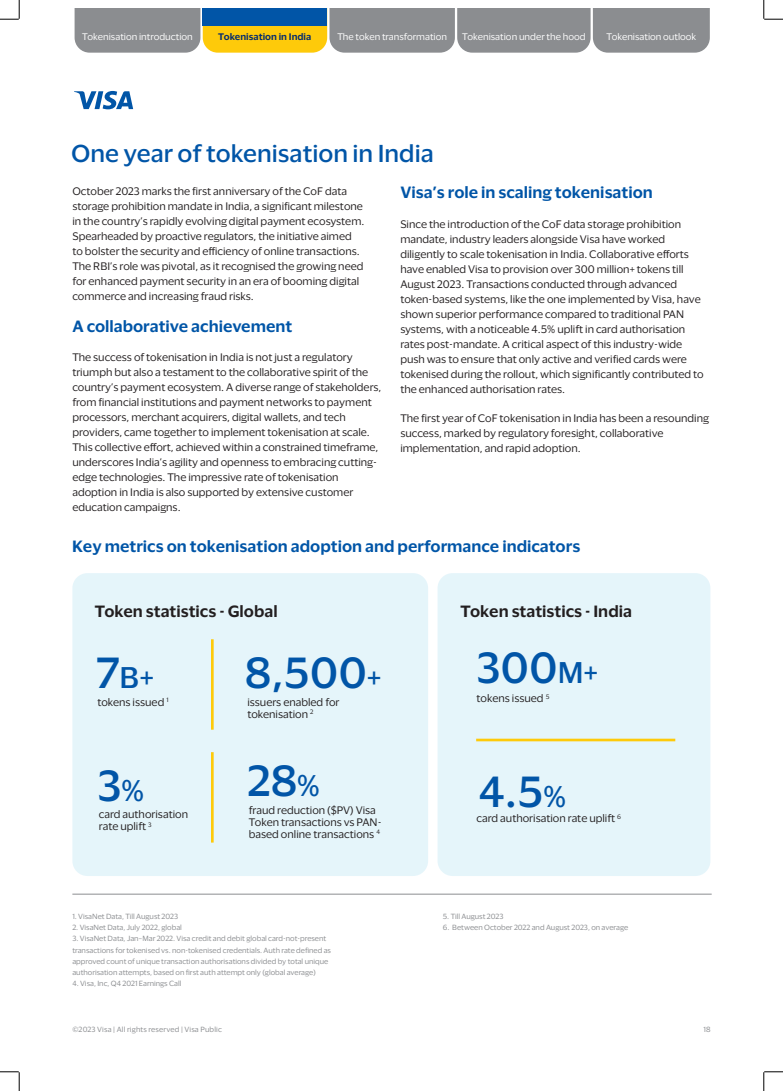
<style>
.page{position:relative;width:783px;height:1091px;background:#fff}
.page>*{position:absolute;margin:0;border:0;box-sizing:border-box;transform-origin:0 0}
.t1{font:500 40px "Visa Dialect";color:#0155a7}
.t2{font:500 27.5px "Visa Dialect";color:#0155a7}
.t3{font:500 22.5px "Visa Dialect";color:#0155a7}
.t4{font:600 15px "Visa Dialect";color:#0155a7}
.t5{font:600 15px "Visa Dialect";color:#231f20}
.t6{font:10px/15px "Visa Dialect";color:#231f20}
.t7{font:8.75px "Visa Dialect";color:#fff}
.t8{font:600 8.75px "Visa Dialect";color:#062c6e}
.t9{font:6.88px/11.2px "Visa Dialect";color:#8b8d90}
.t10{font:6.88px "Visa Dialect";letter-spacing:.02em;color:#8b8d90}
.s1{font-size:40px}
.s2{font-size:27.5px}
</style>
<div class="page">
<svg style="left:74px;top:91px;width:59px;height:18px"></svg>
<div style="left:72px;top:573px;width:356px;height:303px;background:#e5f5fa;border-radius:15px"></div>
<div style="left:437px;top:573px;width:273px;height:303px;background:#e5f5fa;border-radius:15px"></div>
<hr style="left:211px;top:639px;width:3px;height:91px;background:#feca0a">
<hr style="left:211px;top:752px;width:3px;height:90px;background:#feca0a">
<hr style="left:476px;top:739px;width:199px;height:2px;background:#feca0a">
<hr style="left:72px;top:894px;width:639px;height:1px;background:#8b8d90">
<svg style="left:75px;top:9px;width:634px;height:44px;background:#9e9983"></svg>
<div style="left:203px;top:9px;width:124px;height:17px;background:#0155a7"></div>
<svg style="left:0;top:0;width:20px;height:20px"></svg>
<svg style="left:0;top:1071px;width:20px;height:20px"></svg>
<svg style="left:763px;top:0;width:19px;height:20px"></svg>
<svg style="left:763px;top:1071px;width:19px;height:20px"></svg>
<p class="t7" style="left:82px;top:30px;width:112px">Tokenisation introduction</p>
<p class="t8" style="left:218px;top:30px;width:95px">Tokenisation in India</p>
<p class="t7" style="left:337px;top:30px;width:111px">The token transformation</p>
<p class="t7" style="left:462px;top:30px;width:125px">Tokenisation under the hood</p>
<p class="t7" style="left:606px;top:30px;width:91px">Tokenisation outlook</p>
<h3 class="t3" style="left:71px;top:136px;width:364px">One year of tokenisation in India</h3>
<p class="t6" style="left:72px;top:183px;width:293px">October 2023 marks the first anniversary of the CoF data storage prohibition mandate in India, a significant milestone in the country’s rapidly evolving digital payment ecosystem.<br>Spearheaded by proactive regulators, the initiative aimed to bolster the security and efficiency of online transactions.<br>The RBI’s role was pivotal, as it recognised the growing need for enhanced payment security in an era of booming digital commerce and increasing fraud risks.</p>
<h3 class="t4" style="left:72px;top:314px;width:221px">A collaborative achievement</h3>
<p class="t6" style="left:72px;top:349px;width:310px">The success of tokenisation in India is not just a regulatory triumph but also a testament to the collaborative spirit of the country’s payment ecosystem. A diverse range of stakeholders, from financial institutions and payment networks to payment processors, merchant acquirers, digital wallets, and tech providers, came together to implement tokenisation at scale.<br>This collective effort, achieved within a constrained timeframe, underscores India’s agility and openness to embracing cutting&shy;edge technologies. The impressive rate of tokenisation adoption in India is also supported by extensive customer education campaigns.</p>
<h3 class="t4" style="left:400px;top:181px;width:254px">Visa’s role in scaling tokenisation</h3>
<p class="t6" style="left:400px;top:216px;width:305px">Since the introduction of the CoF data storage prohibition mandate, industry leaders alongside Visa have worked diligently to scale tokenisation in India. Collaborative efforts have enabled Visa to provision over 300 million+ tokens till August 2023. Transactions conducted through advanced token-based systems, like the one implemented by Visa, have shown superior performance compared to traditional PAN systems, with a noticeable 4.5% uplift in card authorisation rates post-mandate. A critical aspect of this industry-wide push was to ensure that only active and verified cards were tokenised during the rollout, which significantly contributed to the enhanced authorisation rates.</p>
<p class="t6" style="left:400px;top:410px;width:310px">The first year of CoF tokenisation in India has been a resounding success, marked by regulatory foresight, collaborative implementation, and rapid adoption.</p>
<h3 class="t4" style="left:72px;top:534px;width:509px">Key metrics on tokenisation adoption and performance indicators</h3>
<h3 class="t5" style="left:95px;top:599px;width:184px">Token statistics - Global</h3>
<h3 class="t5" style="left:460px;top:599px;width:173px">Token statistics - India</h3>
<h2 class="t2" style="left:96px;top:656px;width:60px"><span class="s1">7</span>B+</h2>
<h1 class="t1" style="left:476px;top:637px;width:123px">300<span class="s2">M+</span></h1>
<h1 class="t1" style="left:245px;top:642px;width:138px">8,500<span class="s2">+</span></h1>
<p class="t6" style="left:476px;top:690px;width:74px">tokens issued <sup>5</sup></p>
<p class="t6" style="left:247px;top:695px;width:94px;line-height:12px">issuers enabled for tokenisation <sup>2</sup></p>
<p class="t6" style="left:97px;top:693px;width:73px">tokens issued <sup>1</sup></p>
<h1 class="t1" style="left:97px;top:755px;width:48px">3<span class="s2">%</span></h1>
<h1 class="t1" style="left:247px;top:750px;width:74px">28<span class="s2">%</span></h1>
<h1 class="t1" style="left:478px;top:761px;width:89px">4.5<span class="s2">%</span></h1>
<p class="t6" style="left:249px;top:803px;width:134px;line-height:12px">fraud reduction ($PV) Visa<br>Token transactions vs PAN&shy;based online transactions <sup>4</sup></p>
<p class="t6" style="left:476px;top:810px;width:146px">card authorisation rate uplift <sup>6</sup></p>
<p class="t6" style="left:99px;top:808px;width:91px;line-height:12px">card authorisation rate uplift <sup>3</sup></p>
<p class="t9" style="left:72px;top:910px;width:107px">1. VisaNet Data, Till August 2023</p>
<p class="t9" style="left:72px;top:921px;width:111px">2. VisaNet Data, July 2022, global</p>
<p class="t9" style="left:72px;top:932px;width:260px">3. VisaNet Data, Jan–Mar 2022. Visa credit and debit global card-not-present transactions for tokenised vs. non-tokenised credentials. Auth rate defined as approved count of unique transaction authorisations divided by total unique authorisation attempts, based on first auth attempt only (global average)</p>
<p class="t9" style="left:72px;top:977px;width:111px">4. Visa, Inc, Q4 2021 Earnings Call</p>
<p class="t9" style="left:443px;top:910px;width:62px">5. Till August 2023</p>
<p class="t9" style="left:443px;top:921px;width:187px">6. Between October 2022 and August 2023, on average</p>
<p class="t10" style="left:72px;top:1024px;width:151px">©2023 Visa | All rights reserved | Visa Public</p>
<p class="t9" style="left:703px;top:1023px;width:9px">18</p>
</div>
